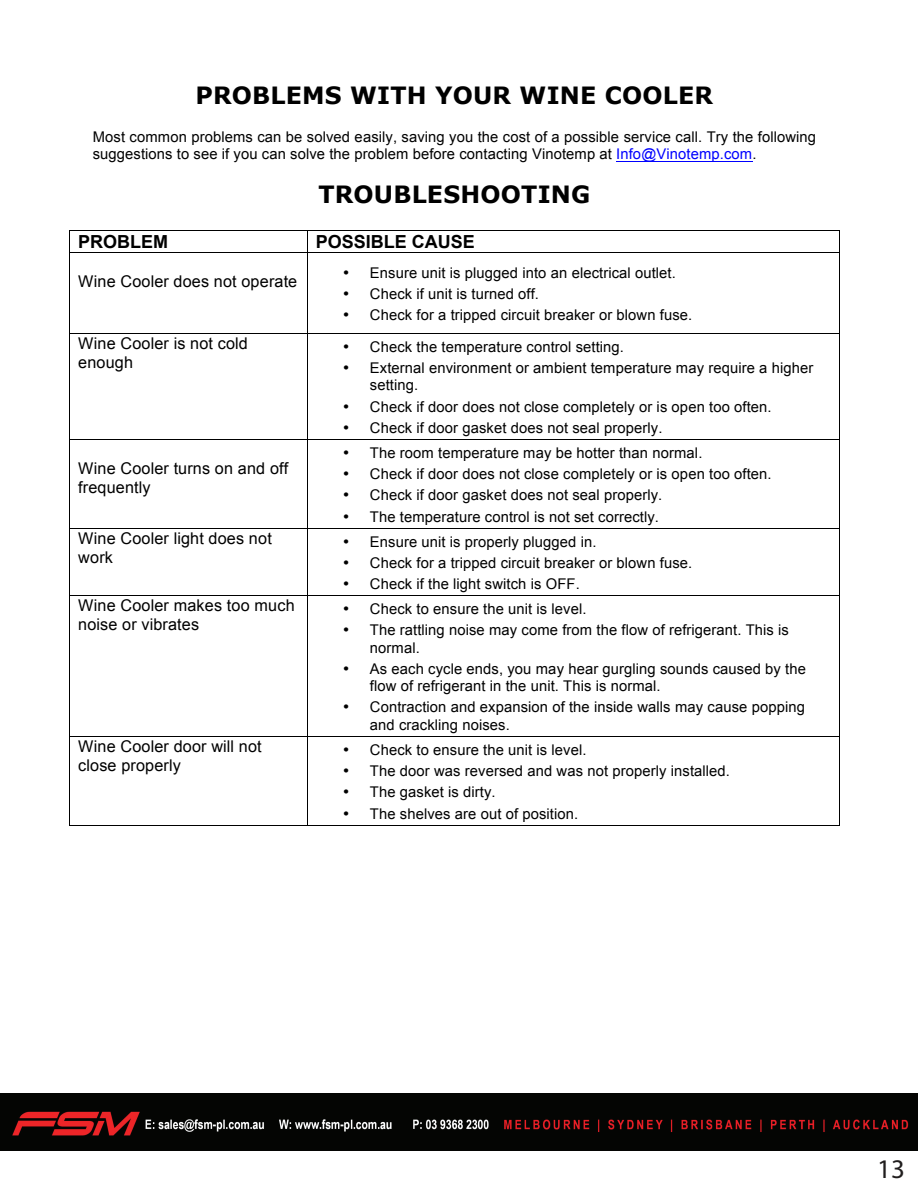
<style>
.page{position:relative;width:918px;height:1188px;background:#fff}
.page>*{position:absolute;margin:0;border:0;box-sizing:border-box;transform-origin:0 0}
.t1{font:27px "Myriad Pro";color:#211e1e;scale:.9 1}
.t2{font:700 23.7px "Verdana";letter-spacing:.005em;color:#000}
.t3{font:700 18px "Arial";color:#000}
.t4{font:16.2px/19px "Arial";letter-spacing:.01em;color:#000}
.t5{font:14.7px/17.7px "Arial";letter-spacing:.01em;color:#000}
.s1{color:#00f}
</style>
<div class="page">
<hr style="left:616px;top:161px;width:137px;height:1px;background:#00f">
<hr style="left:70px;top:230px;width:237px;height:1px;background:#000">
<hr style="left:308px;top:230px;width:531px;height:1px;background:#000">
<svg style="left:69px;top:230px;width:1px;height:23px"></svg>
<hr style="left:70px;top:252px;width:237px;height:1px;background:#000">
<svg style="left:307px;top:230px;width:1px;height:23px"></svg>
<hr style="left:308px;top:252px;width:531px;height:1px;background:#000">
<svg style="left:839px;top:230px;width:1px;height:23px"></svg>
<hr style="left:69px;top:253px;width:1px;height:80px;background:#000">
<hr style="left:307px;top:253px;width:1px;height:80px;background:#000">
<hr style="left:839px;top:253px;width:1px;height:80px;background:#000">
<hr style="left:70px;top:333px;width:237px;height:1px;background:#000">
<hr style="left:308px;top:333px;width:531px;height:1px;background:#000">
<hr style="left:69px;top:334px;width:1px;height:105px;background:#000">
<hr style="left:307px;top:334px;width:1px;height:105px;background:#000">
<hr style="left:839px;top:334px;width:1px;height:105px;background:#000">
<hr style="left:70px;top:439px;width:237px;height:1px;background:#000">
<hr style="left:308px;top:439px;width:531px;height:1px;background:#000">
<hr style="left:69px;top:440px;width:1px;height:88px;background:#000">
<hr style="left:307px;top:440px;width:1px;height:88px;background:#000">
<hr style="left:839px;top:440px;width:1px;height:88px;background:#000">
<hr style="left:70px;top:528px;width:237px;height:1px;background:#000">
<hr style="left:308px;top:528px;width:531px;height:1px;background:#000">
<hr style="left:69px;top:529px;width:1px;height:67px;background:#000">
<hr style="left:307px;top:529px;width:1px;height:67px;background:#000">
<hr style="left:839px;top:529px;width:1px;height:67px;background:#000">
<hr style="left:70px;top:596px;width:237px;height:1px;background:#000">
<hr style="left:308px;top:596px;width:531px;height:1px;background:#000">
<hr style="left:69px;top:596px;width:1px;height:140px;background:#000">
<hr style="left:307px;top:596px;width:1px;height:140px;background:#000">
<hr style="left:839px;top:596px;width:1px;height:140px;background:#000">
<hr style="left:70px;top:736px;width:237px;height:1px;background:#000">
<hr style="left:308px;top:736px;width:531px;height:1px;background:#000">
<hr style="left:69px;top:737px;width:1px;height:88px;background:#000">
<hr style="left:70px;top:825px;width:237px;height:1px;background:#000">
<hr style="left:307px;top:737px;width:1px;height:88px;background:#000">
<hr style="left:308px;top:825px;width:531px;height:1px;background:#000">
<hr style="left:839px;top:737px;width:1px;height:88px;background:#000">
<img style="left:0;top:1094px;width:918px;height:57px">
<h2 class="t2" style="left:196px;top:78px;width:519px">PROBLEMS WITH YOUR WINE COOLER</h2>
<p class="t5" style="left:93px;top:128px;width:725px;line-height:17.2px">Most common problems can be solved easily, saving you the cost of a possible service call. Try the following suggestions to see if you can solve the problem before contacting Vinotemp at <span class="s1">Info@Vinotemp.com</span>.</p>
<h2 class="t2" style="left:318px;top:178px;width:274px">TROUBLESHOOTING</h2>
<p class="t3" style="left:78px;top:229px;width:92px">PROBLEM</p>
<p class="t3" style="left:316px;top:229px;width:161px">POSSIBLE CAUSE</p>
<p class="t4" style="left:78px;top:272px;width:220px">Wine Cooler does not operate</p>
<p class="t5" style="left:343px;top:264px;width:334px">• Ensure unit is plugged into an electrical outlet.</p>
<p class="t5" style="left:343px;top:285px;width:198px">• Check if unit is turned off.</p>
<p class="t5" style="left:343px;top:306px;width:351px">• Check for a tripped circuit breaker or blown fuse.</p>
<p class="t4" style="left:78px;top:334px;width:171px">Wine Cooler is not cold enough</p>
<p class="t5" style="left:343px;top:338px;width:283px">• Check the temperature control setting.</p>
<p class="t5" style="left:370px;top:359px;width:445px;text-indent:-27px">• External environment or ambient temperature may require a higher setting.</p>
<p class="t5" style="left:343px;top:398px;width:430px">• Check if door does not close completely or is open too often.</p>
<p class="t5" style="left:343px;top:419px;width:321px">• Check if door gasket does not seal properly.</p>
<p class="t4" style="left:78px;top:459px;width:212px">Wine Cooler turns on and off frequently</p>
<p class="t5" style="left:343px;top:444px;width:361px">• The room temperature may be hotter than normal.</p>
<p class="t5" style="left:343px;top:465px;width:430px">• Check if door does not close completely or is open too often.</p>
<p class="t5" style="left:343px;top:487px;width:321px">• Check if door gasket does not seal properly.</p>
<p class="t5" style="left:343px;top:508px;width:318px">• The temperature control is not set correctly.</p>
<p class="t4" style="left:78px;top:529px;width:195px">Wine Cooler light does not work</p>
<p class="t5" style="left:343px;top:533px;width:255px">• Ensure unit is properly plugged in.</p>
<p class="t5" style="left:343px;top:554px;width:351px">• Check for a tripped circuit breaker or blown fuse.</p>
<p class="t5" style="left:343px;top:576px;width:238px">• Check if the light switch is OFF.</p>
<p class="t4" style="left:78px;top:596px;width:218px">Wine Cooler makes too much noise or vibrates</p>
<p class="t5" style="left:343px;top:600px;width:245px">• Check to ensure the unit is level.</p>
<p class="t5" style="left:370px;top:621px;width:421px;text-indent:-27px">• The rattling noise may come from the flow of refrigerant. This is normal.</p>
<p class="t5" style="left:370px;top:660px;width:438px;text-indent:-27px">• As each cycle ends, you may hear gurgling sounds caused by the flow of refrigerant in the unit. This is normal.</p>
<p class="t5" style="left:370px;top:698px;width:437px;text-indent:-27px">• Contraction and expansion of the inside walls may cause popping and crackling noises.</p>
<p class="t4" style="left:78px;top:737px;width:185px">Wine Cooler door will not close properly</p>
<p class="t5" style="left:343px;top:741px;width:245px">• Check to ensure the unit is level.</p>
<p class="t5" style="left:343px;top:762px;width:389px">• The door was reversed and was not properly installed.</p>
<p class="t5" style="left:343px;top:783px;width:154px">• The gasket is dirty.</p>
<p class="t5" style="left:343px;top:805px;width:237px">• The shelves are out of position.</p>
<h1 class="t1" style="left:863px;top:1152px;width:48px">1213</h1>
</div>
